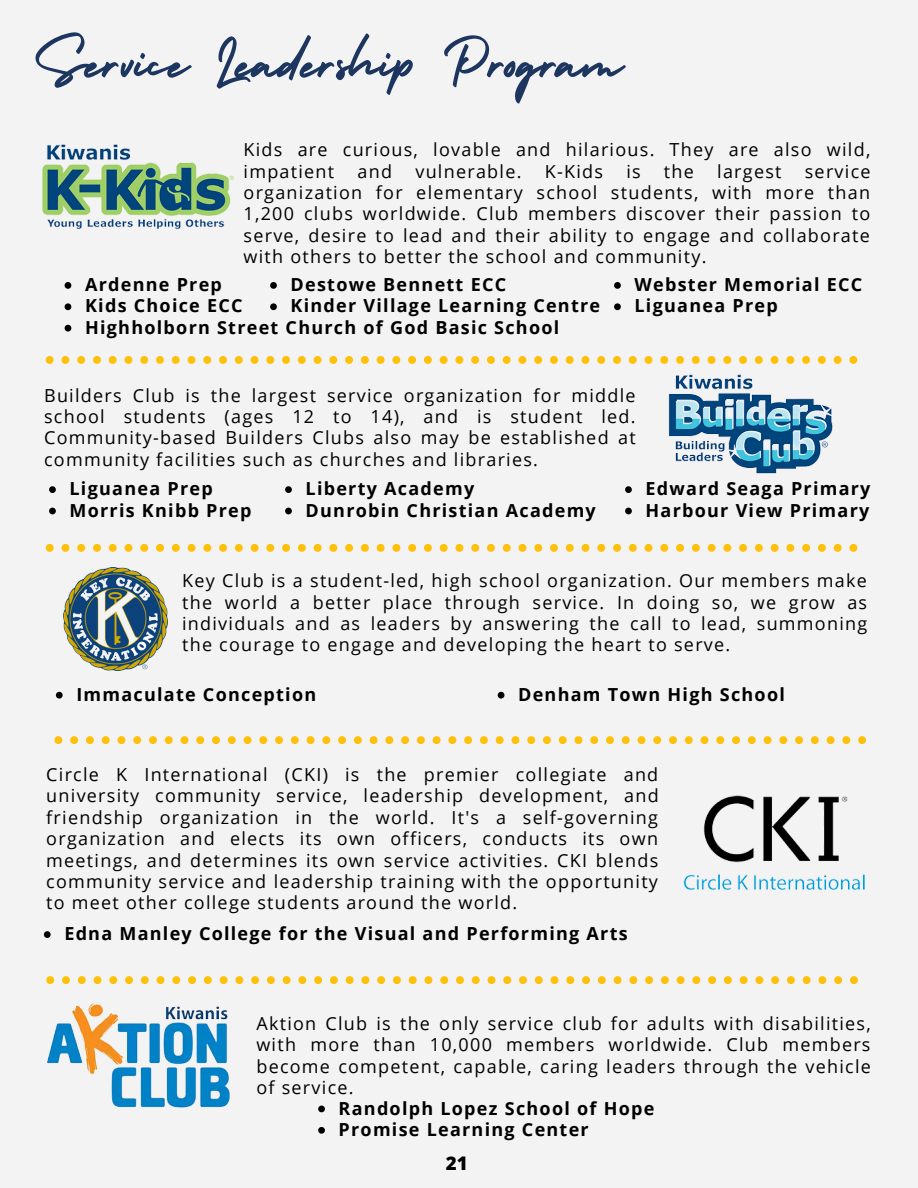
<style>
.page{position:relative;width:918px;height:1188px;background:#f3f3f3}
.page>*{position:absolute;margin:0;border:0;box-sizing:border-box;transform-origin:0 0}
.t1{font:67.5px "Holiday";color:#1c3660}
.t2{font:800 18.75px "Open Sans";color:#000}
.t3{font:18px/21.3px "Open Sans";letter-spacing:.07em;color:#000;text-align:justify}
.t4{font:700 18px/21.3px "Open Sans";letter-spacing:.07em;color:#000}
</style>
<div class="page">
<svg style="left:46px;top:356px;width:575px;height:8px"></svg>
<svg style="left:46px;top:544px;width:811px;height:8px"></svg>
<svg style="left:65px;top:282px;width:6px;height:7px"></svg>
<svg style="left:65px;top:303px;width:6px;height:7px"></svg>
<svg style="left:65px;top:325px;width:6px;height:7px"></svg>
<img style="left:42px;top:144px;width:192px;height:85px">
<img style="left:627px;top:356px;width:231px;height:159px">
<img style="left:64px;top:567px;width:103px;height:103px">
<img style="left:683px;top:795px;width:182px;height:95px">
<svg style="left:54px;top:736px;width:812px;height:8px"></svg>
<img style="left:47px;top:1003px;width:183px;height:105px">
<svg style="left:46px;top:976px;width:812px;height:8px"></svg>
<svg style="left:270px;top:282px;width:7px;height:7px"></svg>
<svg style="left:270px;top:303px;width:7px;height:7px"></svg>
<svg style="left:614px;top:282px;width:7px;height:7px"></svg>
<svg style="left:614px;top:303px;width:7px;height:7px"></svg>
<svg style="left:49px;top:486px;width:7px;height:7px"></svg>
<svg style="left:49px;top:508px;width:7px;height:6px"></svg>
<svg style="left:285px;top:486px;width:7px;height:7px"></svg>
<svg style="left:285px;top:508px;width:7px;height:6px"></svg>
<svg style="left:625px;top:486px;width:7px;height:7px"></svg>
<svg style="left:625px;top:508px;width:7px;height:6px"></svg>
<svg style="left:56px;top:692px;width:7px;height:7px"></svg>
<svg style="left:498px;top:692px;width:6px;height:7px"></svg>
<svg style="left:44px;top:931px;width:7px;height:7px"></svg>
<svg style="left:318px;top:1106px;width:7px;height:6px"></svg>
<svg style="left:318px;top:1127px;width:7px;height:7px"></svg>
<h1 class="t1" style="left:34px;top:10px;width:591px">Service Leadership Program</h1>
<p class="t3" style="left:244px;top:138px;width:628px">Kids are curious, lovable and hilarious. They are also wild, impatient</p>
<p class="t3" style="left:358px;top:160px;width:36px">and</p>
<p class="t3" style="left:415px;top:160px;width:108px">vulnerable.</p>
<p class="t3" style="left:545px;top:160px;width:60px">K-Kids</p>
<p class="t3" style="left:626px;top:160px;width:16px">is</p>
<p class="t3" style="left:664px;top:160px;width:31px">the</p>
<p class="t3" style="left:717px;top:160px;width:66px">largest</p>
<p class="t3" style="left:244px;top:160px;width:629px;text-indent:561px">service organization for elementary school students, with more than 1,200 clubs worldwide. Club members discover their passion to serve, desire to lead and their ability to engage and collaborate with others to better the school and community.</p>
<p class="t4" style="left:291px;top:273px;width:311px">Destowe Bennett ECC<br>Kinder Village Learning Centre</p>
<p class="t4" style="left:85px;top:273px;width:476px">Ardenne Prep<br>Kids Choice ECC<br>Highholborn Street Church of God Basic School</p>
<p class="t4" style="left:635px;top:273px;width:229px">Webster Memorial ECC<br>Liguanea Prep</p>
<p class="t3" style="left:44px;top:384px;width:593px">Builders Club is the largest service organization for middle school students (ages 12 to 14), and is student led.<br>Community-based Builders Clubs also may be established at community facilities such as churches and libraries.</p>
<p class="t4" style="left:70px;top:478px;width:183px">Liguanea Prep<br>Morris Knibb Prep</p>
<p class="t4" style="left:306px;top:478px;width:292px">Liberty Academy<br>Dunrobin Christian Academy</p>
<p class="t4" style="left:646px;top:478px;width:226px">Edward Seaga Primary<br>Harbour View Primary</p>
<p class="t3" style="left:182px;top:570px;width:687px">Key Club is a student-led, high school organization. Our members make the world a better place through service. In doing so, we grow as individuals and as leaders by answering the call to lead, summoning the courage to engage and developing the heart to serve.</p>
<p class="t4" style="left:76px;top:683px;width:241px">Immaculate Conception</p>
<p class="t4" style="left:518px;top:683px;width:268px">Denham Town High School</p>
<p class="t3" style="left:46px;top:763px;width:614px">Circle K International (CKI) is the premier collegiate and university community service, leadership development, and friendship organization in the world. It's a self-governing organization and elects its own officers, conducts its own meetings, and determines its own service activities. CKI blends community service and leadership training with the opportunity to meet other college students around the world.</p>
<p class="t4" style="left:64px;top:923px;width:565px">Edna Manley College for the Visual and Performing Arts</p>
<p class="t3" style="left:256px;top:1012px;width:616px">Aktion Club is the only service club for adults with disabilities, with more than 10,000 members worldwide. Club members become competent, capable, caring leaders through the vehicle of service.</p>
<p class="t4" style="left:339px;top:1097px;width:317px">Randolph Lopez School of Hope<br>Promise Learning Center</p>
<p class="t2" style="left:446px;top:1150px;width:23px">21</p>
</div>
